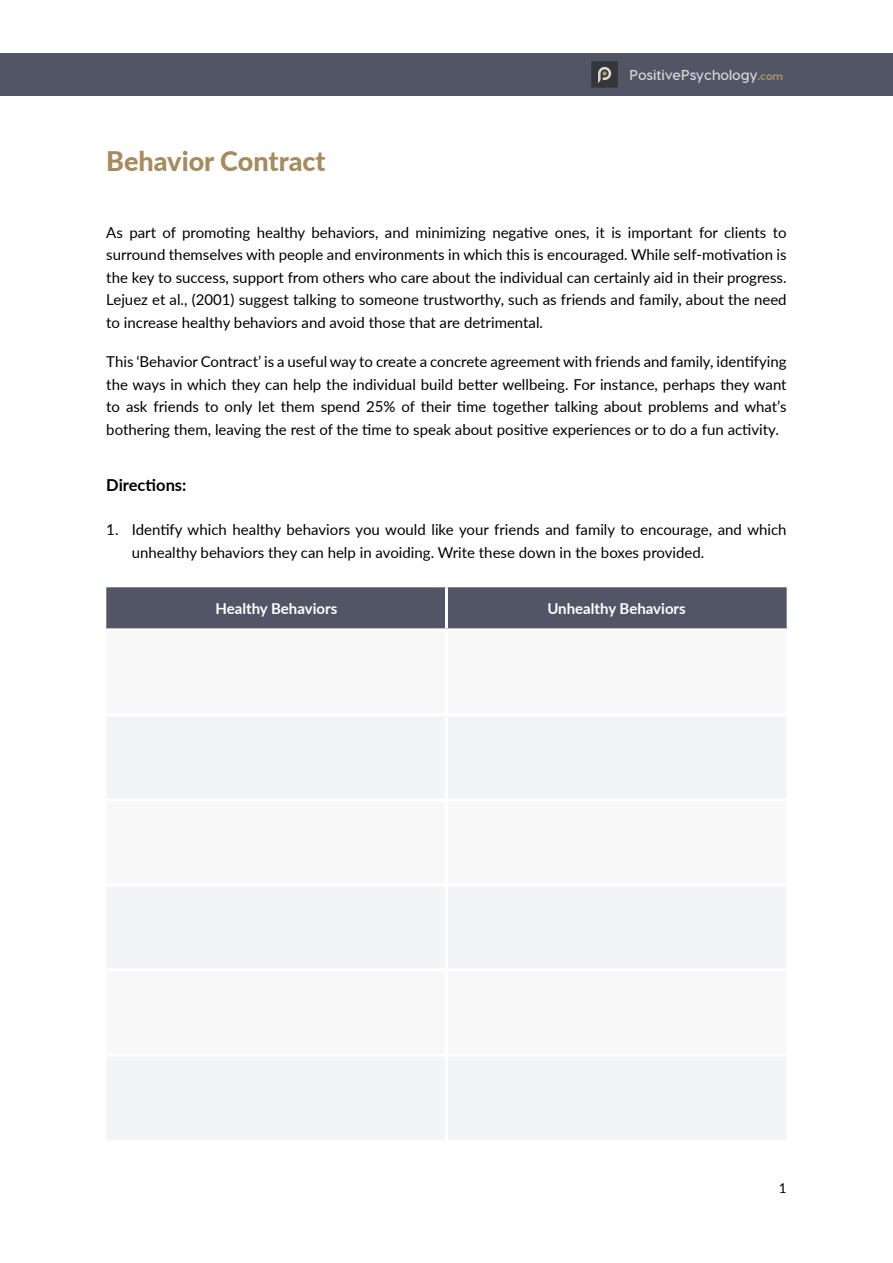
<style>
.page{position:relative;width:893px;height:1263px;background:#fff}
.page>*{position:absolute;margin:0;border:0;box-sizing:border-box;transform-origin:0 0}
.t1{font:800 27px "Lato";color:#a58b5d}
.t2{font:700 16.5px "Lato";color:#000}
.t3{font:15px/22.5px "Lato";color:#000;text-align:justify}
.t4{font:700 15px "Lato";color:#fff}
.t5{font:700 14.4px "Visby CF";color:#d6d7da}
.t6{font:13.5px "Lato";color:#000}
.s1{font-weight:800;font-size:10.8px;color:#af9364}
</style>
<div class="page">
<div style="left:0;top:53px;width:893px;height:43px;background:#525566"></div>
<div style="left:591px;top:61px;width:27px;height:27px;background:#363638"></div>
<svg style="left:598px;top:67px;width:13px;height:16px"></svg>
<div style="left:106px;top:587px;width:681px;height:41px;background:#525566"></div>
<div style="left:107px;top:717px;width:679px;height:423px;background:#f3f4f5"></div>
<hr style="left:445px;top:587px;width:3px;height:41px;background:#fff">
<hr style="left:445px;top:716px;width:3px;height:82px;background:#fff">
<hr style="left:106px;top:798px;width:340px;height:3px;background:#fff">
<hr style="left:446px;top:798px;width:341px;height:3px;background:#fff">
<hr style="left:445px;top:801px;width:3px;height:82px;background:#fff">
<hr style="left:106px;top:883px;width:340px;height:3px;background:#fff">
<hr style="left:446px;top:883px;width:341px;height:3px;background:#fff">
<hr style="left:445px;top:886px;width:3px;height:82px;background:#fff">
<hr style="left:106px;top:968px;width:340px;height:3px;background:#fff">
<hr style="left:446px;top:968px;width:341px;height:3px;background:#fff">
<hr style="left:445px;top:971px;width:3px;height:82px;background:#fff">
<hr style="left:106px;top:1053px;width:340px;height:3px;background:#fff">
<hr style="left:446px;top:1053px;width:341px;height:3px;background:#fff">
<hr style="left:445px;top:1056px;width:3px;height:84px;background:#fff">
<h1 class="t1" style="left:106px;top:141px;width:221px">Behavior Contract</h1>
<p class="t5" style="left:629px;top:66px;width:155px">PositivePsychology<span class="s1">.com</span></p>
<p class="t3" style="left:106px;top:220px;width:682px">As part of promoting healthy behaviors, and minimizing negative ones, it is important for clients to surround themselves with people and environments in which this is encouraged. While self-motivation is the key to success, support from others who care about the individual can certainly aid in their progress.<br>Lejuez et al., (2001) suggest talking to someone trustworthy, such as friends and family, about the need to increase healthy behaviors and avoid those that are detrimental.</p>
<p class="t3" style="left:106px;top:350px;width:682px">This ‘Behavior Contract’ is a useful way to create a concrete agreement with friends and family, identifying the ways in which they can help the individual build better wellbeing. For instance, perhaps they want to ask friends to only let them spend 25% of their time together talking about problems and what’s bothering them, leaving the rest of the time to speak about positive experiences or to do a fun activity.</p>
<p class="t2" style="left:106px;top:473px;width:82px">Directions:</p>
<p class="t3" style="left:132px;top:518px;width:656px;text-indent:-26px">1. Identify which healthy behaviors you would like your friends and family to encourage, and which unhealthy behaviors they can help in avoiding. Write these down in the boxes provided.</p>
<p class="t4" style="left:215px;top:597px;width:123px">Healthy Behaviors</p>
<p class="t4" style="left:547px;top:597px;width:140px">Unhealthy Behaviors</p>
<p class="t6" style="left:779px;top:1178px;width:9px">1</p>
</div>
